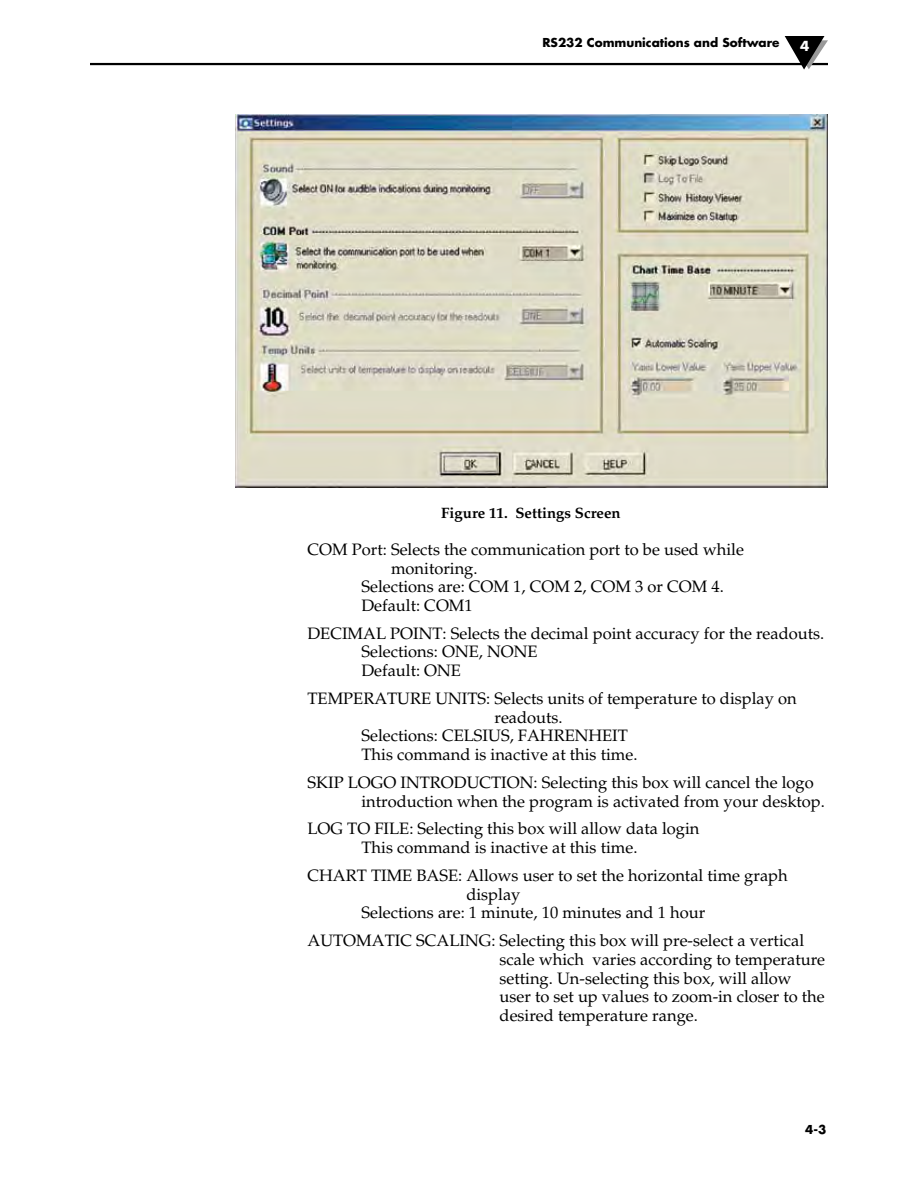
<style>
.page{position:relative;width:918px;height:1188px;background:#fff}
.page>*{position:absolute;margin:0;border:0;box-sizing:border-box;transform-origin:0 0}
.t1{font:16.5px/18.8px "Palatino";color:#000}
.t2{font:700 15px "Palatino";color:#000}
.t3{font:700 13.5px "Futura";color:#fff}
.t4{font:700 12px "Futura";color:#000}
</style>
<div class="page">
<hr style="left:90px;top:63px;width:738px;height:2px;background:#000">
<svg style="left:785px;top:36px;width:43px;height:34px"></svg>
<img style="left:235px;top:114px;width:593px;height:374px">
<p class="t4" style="left:542px;top:34px;width:239px">RS232 Communications and Software</p>
<p class="t3" style="left:800px;top:37px;width:11px">4</p>
<p class="t2" style="left:441px;top:504px;width:181px">Figure 11. Settings Screen</p>
<p class="t1" style="left:308px;top:540px;width:438px">COM Port: Selects the communication port to be used while</p>
<p class="t1" style="left:391px;top:559px;width:88px">monitoring.</p>
<p class="t1" style="left:361px;top:578px;width:364px">Selections are: COM 1, COM 2, COM 3 or COM 4.</p>
<p class="t1" style="left:362px;top:596px;width:113px">Default: COM1</p>
<p class="t1" style="left:361px;top:624px;width:464px;text-indent:-54px">DECIMAL POINT: Selects the decimal point accuracy for the readouts.<br>Selections: ONE, NONE<br>Default: ONE</p>
<p class="t1" style="left:308px;top:689px;width:491px">TEMPERATURE UNITS: Selects units of temperature to display on</p>
<p class="t1" style="left:495px;top:708px;width:70px">readouts.</p>
<p class="t1" style="left:361px;top:727px;width:268px">Selections: CELSIUS, FAHRENHEIT</p>
<p class="t1" style="left:361px;top:746px;width:278px">This command is inactive at this time.</p>
<p class="t1" style="left:361px;top:773px;width:465px;text-indent:-54px">SKIP LOGO INTRODUCTION: Selecting this box will cancel the logo introduction when the program is activated from your desktop.</p>
<p class="t1" style="left:308px;top:820px;width:393px;text-align:center">LOG TO FILE: Selecting this box will allow data login<br>This command is inactive at this time.</p>
<p class="t1" style="left:308px;top:866px;width:482px">CHART TIME BASE: Allows user to set the horizontal time graph</p>
<p class="t1" style="left:466px;top:885px;width:56px">display</p>
<p class="t1" style="left:361px;top:904px;width:345px">Selections are: 1 minute, 10 minutes and 1 hour</p>
<p class="t1" style="left:500px;top:931px;width:327px;text-indent:-192px">AUTOMATIC SCALING: Selecting this box will pre-select a vertical scale which varies according to temperature setting. Un-selecting this box, will allow user to set up values to zoom-in closer to the desired temperature range.</p>
<p class="t4" style="left:805px;top:1121px;width:23px">4-3</p>
</div>
